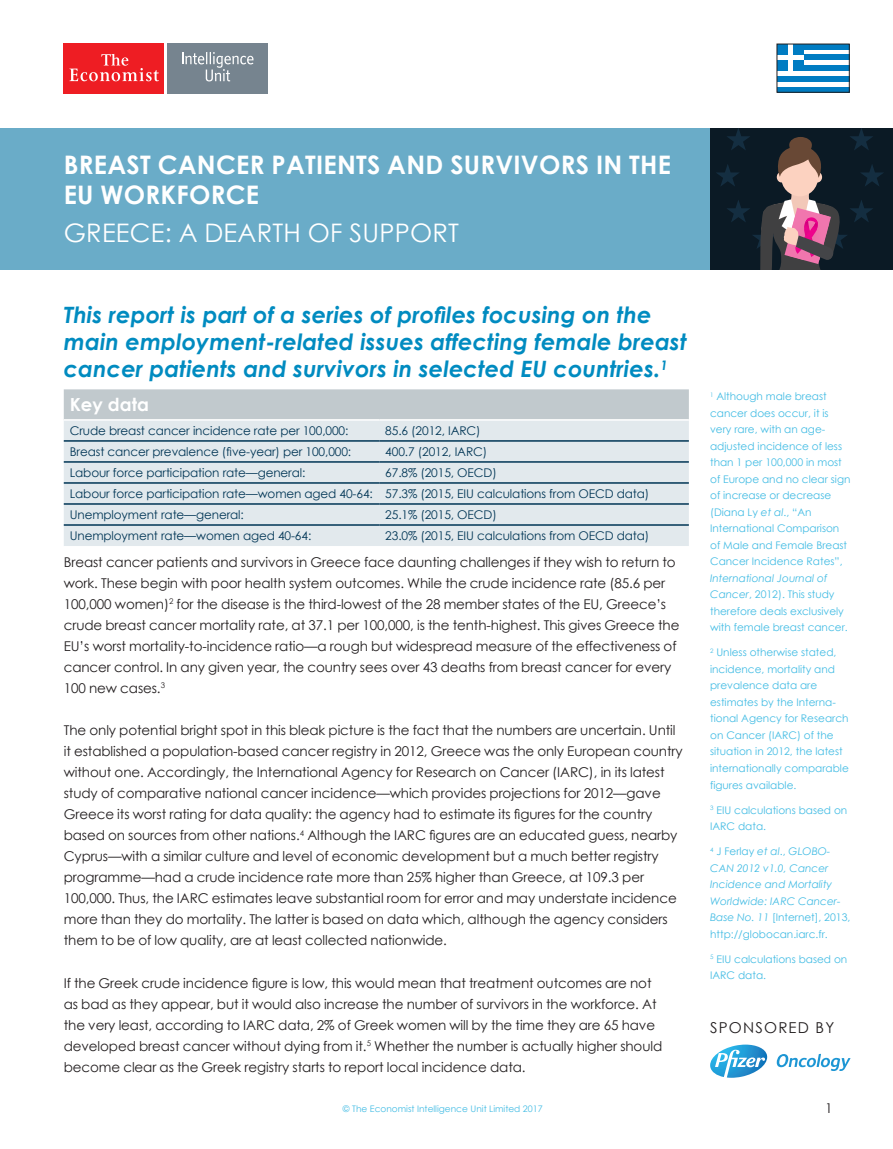
<style>
.page{position:relative;width:893px;height:1149px;background:#fff}
.page>*{position:absolute;margin:0;border:0;box-sizing:border-box;transform-origin:0 0}
.H1_ArticleTitle{font:700 25.5px/30px "Century Gothic";letter-spacing:.01em;color:#fff}
.H1_ArticleTitle-2{font:25.5px "Century Gothic";letter-spacing:.01em;color:#fff}
.FirstPara{font:italic 700 22.5px/27px "Century Gothic";letter-spacing:.005em;color:#008bc0}
.tbh_table_head{font:700 18px "Century Gothic";color:#fff}
.t1{font:15px "Century Gothic";letter-spacing:.08em;color:#231f20}
.Body_Para{font:13.5px/21px "Century Gothic";letter-spacing:-.01em;color:#231f20}
.tbd{font:12px "Century Gothic";letter-spacing:-.01em;color:#003555}
.footnote{font:10.5px/16.5px "Century Gothic";color:#43bce4}
.footnote-2{font:italic 10.5px/16.5px "Century Gothic";color:#43bce4}
.t2{font:9px "Century Gothic";color:#43bce4}
.s1{font-style:italic}
.s2{font-style:normal}
</style>
<div class="page">
<div style="left:0;top:128px;width:893px;height:141px;background:#6aacc8"></div>
<div style="left:64px;top:44px;width:100px;height:50px;background:#ee1d23"></div>
<svg style="left:69px;top:54px;width:90px;height:27px"></svg>
<div style="left:168px;top:44px;width:100px;height:50px;background:#76848f"></div>
<svg style="left:182px;top:52px;width:71px;height:29px"></svg>
<div style="left:710px;top:128px;width:183px;height:141px;background:#0b1a25"></div>
<svg style="left:716px;top:128px;width:168px;height:141px"></svg>
<div style="left:64px;top:389px;width:625px;height:30px;background:#c1c9cd"></div>
<div style="left:64px;top:420px;width:625px;height:126px;background:#e2e9ed"></div>
<hr style="left:64px;top:461px;width:315px;height:1px;background:#003555">
<hr style="left:379px;top:461px;width:310px;height:1px;background:#003555">
<hr style="left:64px;top:482px;width:315px;height:1px;background:#003555">
<hr style="left:379px;top:482px;width:310px;height:1px;background:#003555">
<hr style="left:64px;top:503px;width:315px;height:1px;background:#003555">
<hr style="left:379px;top:503px;width:310px;height:1px;background:#003555">
<hr style="left:64px;top:440px;width:315px;height:1px;background:#003555">
<hr style="left:379px;top:440px;width:310px;height:1px;background:#003555">
<hr style="left:64px;top:524px;width:315px;height:1px;background:#003555">
<hr style="left:379px;top:524px;width:310px;height:1px;background:#003555">
<svg style="left:777px;top:1053px;width:73px;height:17px"></svg>
<svg style="left:710px;top:1044px;width:57px;height:33px"></svg>
<svg style="left:776px;top:43px;width:74px;height:50px"></svg>
<div style="left:777px;top:44px;width:72px;height:48px;background:#fff"></div>
<div style="left:804px;top:44px;width:45px;height:5px;background:#007cc2"></div>
<div style="left:804px;top:55px;width:45px;height:5px;background:#007cc2"></div>
<div style="left:804px;top:65px;width:45px;height:6px;background:#007cc2"></div>
<div style="left:777px;top:76px;width:72px;height:5px;background:#007cc2"></div>
<div style="left:777px;top:87px;width:72px;height:5px;background:#007cc2"></div>
<div style="left:777px;top:44px;width:11px;height:11px;background:#007cc2"></div>
<div style="left:793px;top:44px;width:11px;height:11px;background:#007cc2"></div>
<div style="left:777px;top:60px;width:11px;height:11px;background:#007cc2"></div>
<div style="left:793px;top:60px;width:11px;height:11px;background:#007cc2"></div>
<p class="H1_ArticleTitle" style="left:64px;top:148px;width:609px">BREAST CANCER PATIENTS AND SURVIVORS IN THE<br>EU WORKFORCE</p>
<p class="H1_ArticleTitle-2" style="left:64px;top:215px;width:397px">GREECE: A DEARTH OF SUPPORT</p>
<p class="FirstPara" style="left:64px;top:300px;width:624px">This report is part of a series of profiles focusing on the main employment-related issues affecting female breast cancer patients and survivors in selected EU countries.<sup>1</sup></p>
<p class="footnote" style="left:710px;top:388px;width:142px"><sup>1</sup> Although male breast cancer does occur, it is very rare, with an age&shy;adjusted incidence of less than 1 per 100,000 in most of Europe and no clear sign of increase or decrease (Diana Ly <span class="s1">et al</span>., “An<br>International Comparison of Male and Female Breast<br>Cancer Incidence Rates”,<br><span class="s1">International Journal of<br>Cancer</span>, 2012). This study therefore deals exclusively with female breast cancer.</p>
<p class="footnote" style="left:710px;top:644px;width:140px"><sup>2</sup> Unless otherwise stated, incidence, mortality and prevalence data are estimates by the Interna&shy;tional Agency for Research on Cancer (IARC) of the situation in 2012, the latest internationally comparable figures available.</p>
<p class="footnote" style="left:710px;top:801px;width:139px"><sup>3</sup> EIU calculations based on<br>IARC data.</p>
<p class="footnote-2" style="left:710px;top:842px;width:142px"><sup>4</sup> <span class="s2">J Ferlay</span> et al<span class="s2">.,</span> GLOBO-<br>CAN 2012 v1.0, Cancer<br>Incidence and Mortality<br>Worldwide: IARC Cancer-<br>Base No. 11 <span class="s2">[Internet], 2013, http://globocan.iarc.fr.</span></p>
<p class="footnote" style="left:710px;top:950px;width:139px"><sup>5</sup> EIU calculations based on<br>IARC data.</p>
<p class="tbh_table_head" style="left:70px;top:391px;width:81px">Key data</p>
<p class="tbd" style="left:70px;top:422px;width:280px">Crude breast cancer incidence rate per 100,000:</p>
<p class="tbd" style="left:385px;top:422px;width:97px">85.6 (2012, IARC)</p>
<p class="tbd" style="left:70px;top:443px;width:283px">Breast cancer prevalence (five-year) per 100,000:</p>
<p class="tbd" style="left:385px;top:443px;width:103px">400.7 (2012, IARC)</p>
<p class="tbd" style="left:70px;top:464px;width:237px">Labour force participation rate—general:</p>
<p class="tbd" style="left:385px;top:464px;width:113px">67.8% (2015, OECD)</p>
<p class="tbd" style="left:70px;top:485px;width:305px">Labour force participation rate—women aged 40-64:</p>
<p class="tbd" style="left:385px;top:485px;width:266px">57.3% (2015, EIU calculations from OECD data)</p>
<p class="tbd" style="left:70px;top:506px;width:176px">Unemployment rate—general:</p>
<p class="tbd" style="left:385px;top:506px;width:113px">25.1% (2015, OECD)</p>
<p class="tbd" style="left:70px;top:527px;width:243px">Unemployment rate—women aged 40-64:</p>
<p class="tbd" style="left:385px;top:527px;width:266px">23.0% (2015, EIU calculations from OECD data)</p>
<p class="Body_Para" style="left:64px;top:551px;width:617px">Breast cancer patients and survivors in Greece face daunting challenges if they wish to return to work. These begin with poor health system outcomes. While the crude incidence rate (85.6 per 100,000 women)<sup>2</sup> for the disease is the third-lowest of the 28 member states of the EU, Greece’s crude breast cancer mortality rate, at 37.1 per 100,000, is the tenth-highest. This gives Greece the EU’s worst mortality-to-incidence ratio—a rough but widespread measure of the effectiveness of cancer control. In any given year, the country sees over 43 deaths from breast cancer for every 100 new cases.<sup>3</sup></p>
<p class="Body_Para" style="left:64px;top:719px;width:620px">The only potential bright spot in this bleak picture is the fact that the numbers are uncertain. Until it established a population-based cancer registry in 2012, Greece was the only European country without one. Accordingly, the International Agency for Research on Cancer (IARC), in its latest study of comparative national cancer incidence—which provides projections for 2012—gave Greece its worst rating for data quality: the agency had to estimate its figures for the country based on sources from other nations.<sup>4</sup> Although the IARC figures are an educated guess, nearby Cyprus—with a similar culture and level of economic development but a much better registry programme—had a crude incidence rate more than 25% higher than Greece, at 109.3 per 100,000. Thus, the IARC estimates leave substantial room for error and may understate incidence more than they do mortality. The latter is based on data which, although the agency considers them to be of low quality, are at least collected nationwide.</p>
<p class="Body_Para" style="left:64px;top:971px;width:600px">If the Greek crude incidence figure is low, this would mean that treatment outcomes are not as bad as they appear, but it would also increase the number of survivors in the workforce. At the very least, according to IARC data, 2% of Greek women will by the time they are 65 have developed breast cancer without dying from it.<sup>5</sup> Whether the number is actually higher should become clear as the Greek registry starts to report local incidence data.</p>
<p class="t2" style="left:343px;top:1102px;width:201px">© The Economist Intelligence Unit Limited 2017</p>
<p class="Body_Para" style="left:825px;top:1096px;width:9px">1</p>
<p class="t1" style="left:710px;top:1016px;width:126px">SPONSORED BY</p>
</div>
